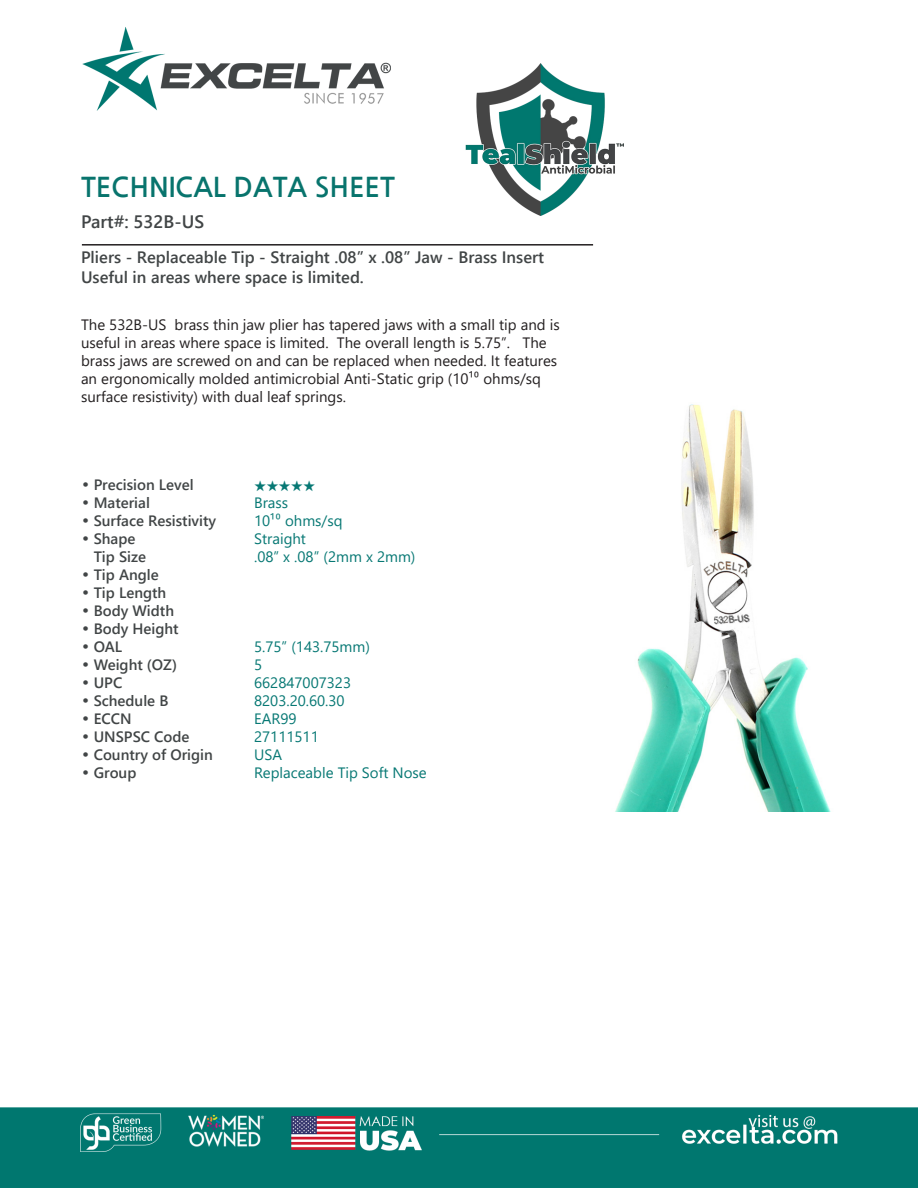
<style>
.page{position:relative;width:918px;height:1188px;background:#fff}
.page>*{position:absolute;margin:0;border:0;box-sizing:border-box;transform-origin:0 0}
.t1{font:700 27px "Nanum Gothic";color:#08746d}
.t2{font:700 18px "Yu Gothic UI";color:#414546}
.t3{font:700 16.5px "Yu Gothic UI";color:#414546}
.t4{font:15px/18px "Yu Gothic UI";color:#231f20}
.CT_s_CTM{font:700 15px "Yu Gothic UI";color:#414546}
.CT_s_CTM-2{font:15px "Yu Gothic UI";color:#077874}
.CT_s_CTM-3{font:500 15px "ITC Zapf Dingbats";color:#077874}
.s1{font-family:"Century Gothic";font-weight:400}
</style>
<div class="page">
<img style="left:0;top:27px;width:918px;height:1161px">
<img style="left:558px;top:383px;width:333px;height:429px">
<hr style="left:82px;top:244px;width:511px;height:2px;background:#231f20">
<img style="left:465px;top:64px;width:159px;height:151px">
<p class="t1" style="left:81px;top:173px;width:315px">TECHNICAL DATA SHEET</p>
<p class="t2" style="left:81px;top:212px;width:125px">Part#: 532B-US</p>
<p class="t3" style="left:81px;top:247px;width:465px">Pliers - Replaceable Tip - Straight .08” x .08” Jaw - Brass Insert</p>
<p class="t3" style="left:81px;top:267px;width:284px">Useful in areas where space is limited.</p>
<p class="t4" style="left:81px;top:313px;width:480px">The 532B-US brass thin jaw plier has tapered jaws with a small tip and is useful in areas where space is limited. The overall length is 5.75”. The brass jaws are screwed on and can be replaced when needed. It features an ergonomically molded antimicrobial Anti-Static grip (10¹⁰ ohms/sq surface resistivity) with dual leaf springs.</p>
<p class="CT_s_CTM" style="left:81px;top:476px;width:114px"><span class="s1">•</span> Precision Level</p>
<p class="CT_s_CTM-3" style="left:254px;top:479px;width:63px">★★★★★</p>
<p class="CT_s_CTM" style="left:81px;top:494px;width:70px"><span class="s1">•</span> Material</p>
<p class="CT_s_CTM-2" style="left:254px;top:489px;width:36px">Brass</p>
<p class="CT_s_CTM" style="left:81px;top:512px;width:137px"><span class="s1">•</span> Surface Resistivity</p>
<p class="CT_s_CTM-2" style="left:254px;top:507px;width:90px">10¹⁰ ohms/sq</p>
<p class="CT_s_CTM" style="left:81px;top:530px;width:56px"><span class="s1">•</span> Shape</p>
<p class="CT_s_CTM-2" style="left:254px;top:525px;width:53px">Straight</p>
<p class="CT_s_CTM" style="left:94px;top:548px;width:54px">Tip Size</p>
<p class="CT_s_CTM-2" style="left:254px;top:543px;width:163px">.08” x .08” (2mm x 2mm)</p>
<p class="CT_s_CTM" style="left:81px;top:566px;width:79px"><span class="s1">•</span> Tip Angle</p>
<p class="CT_s_CTM" style="left:81px;top:584px;width:87px"><span class="s1">•</span> Tip Length</p>
<p class="CT_s_CTM" style="left:81px;top:602px;width:95px"><span class="s1">•</span> Body Width</p>
<p class="CT_s_CTM" style="left:81px;top:620px;width:99px"><span class="s1">•</span> Body Height</p>
<p class="CT_s_CTM" style="left:81px;top:638px;width:43px"><span class="s1">•</span> OAL</p>
<p class="CT_s_CTM-2" style="left:254px;top:633px;width:117px">5.75” (143.75mm)</p>
<p class="CT_s_CTM" style="left:81px;top:656px;width:98px"><span class="s1">•</span> Weight (OZ)</p>
<p class="CT_s_CTM-2" style="left:254px;top:651px;width:10px">5</p>
<p class="CT_s_CTM" style="left:81px;top:674px;width:43px"><span class="s1">•</span> UPC</p>
<p class="CT_s_CTM-2" style="left:254px;top:669px;width:99px">662847007323</p>
<p class="CT_s_CTM" style="left:81px;top:692px;width:89px"><span class="s1">•</span> Schedule B</p>
<p class="CT_s_CTM-2" style="left:254px;top:687px;width:92px">8203.20.60.30</p>
<p class="CT_s_CTM" style="left:81px;top:710px;width:52px"><span class="s1">•</span> ECCN</p>
<p class="CT_s_CTM-2" style="left:254px;top:705px;width:44px">EAR99</p>
<p class="CT_s_CTM" style="left:81px;top:728px;width:110px"><span class="s1">•</span> UNSPSC Code</p>
<p class="CT_s_CTM-2" style="left:254px;top:723px;width:66px">27111511</p>
<p class="CT_s_CTM" style="left:81px;top:746px;width:133px"><span class="s1">•</span> Country of Origin</p>
<p class="CT_s_CTM-2" style="left:254px;top:741px;width:29px">USA</p>
<p class="CT_s_CTM" style="left:81px;top:764px;width:57px"><span class="s1">•</span> Group</p>
<p class="CT_s_CTM-2" style="left:254px;top:759px;width:174px">Replaceable Tip Soft Nose</p>
</div>
